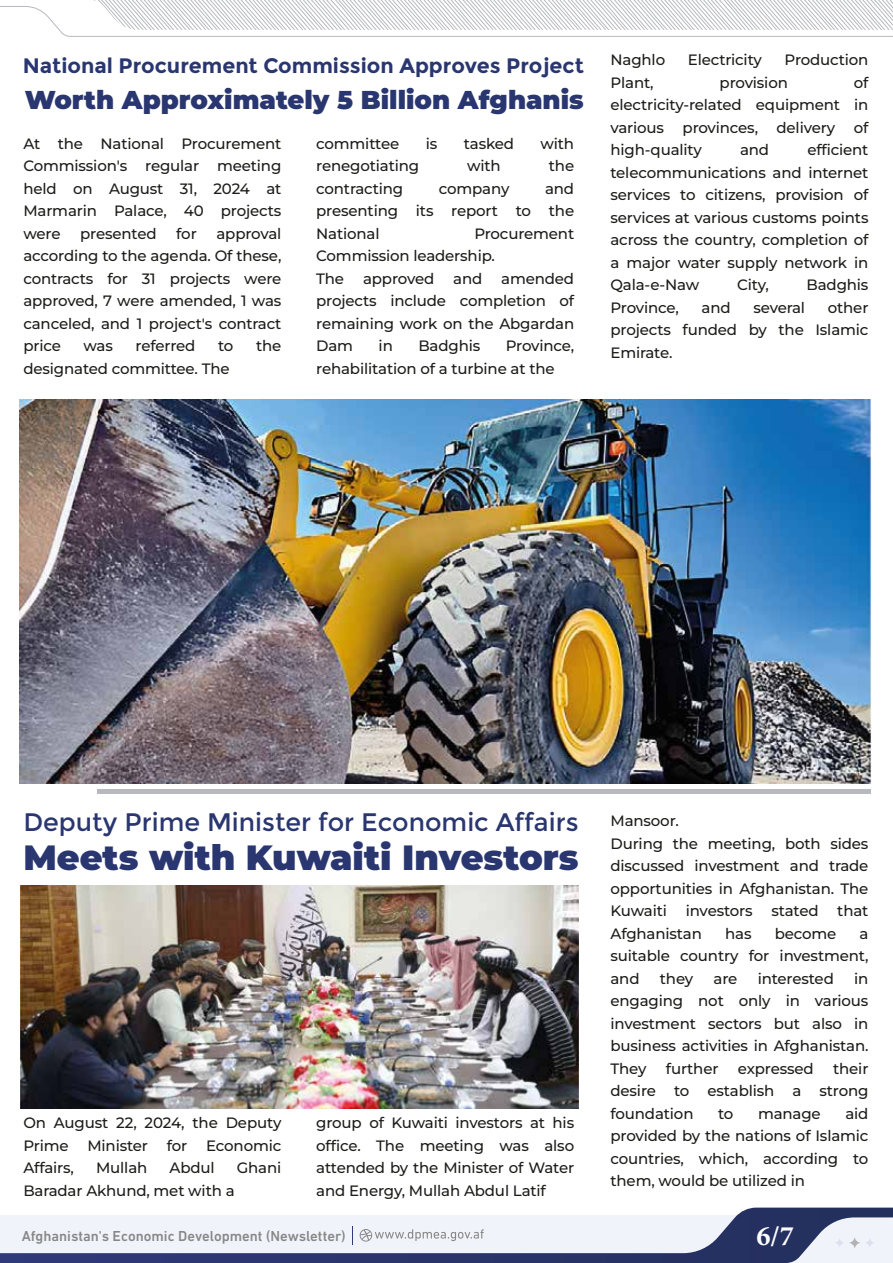
<style>
.page{position:relative;width:893px;height:1263px;background:#fff}
.page>*{position:absolute;margin:0;border:0;box-sizing:border-box;transform-origin:0 0}
.t1{font:900 35.1px "Montserrat";color:#293670}
.t2{font:700 33px "Bahij Lotus";color:#fff}
.t3{font:900 25.8px "Montserrat";color:#293670}
.t4{font:25.35px "Montserrat";color:#293670}
.t5{font:700 21px "Montserrat";color:#293670}
.t6{font:500 15px/22.5px "Montserrat";letter-spacing:-.01em;color:#1d1d1b;text-align:justify}
.t7{font:500 14.7px "DIN Next CYR";color:#878787}
</style>
<div class="page">
<img style="left:20px;top:399px;width:852px;height:385px">
<img style="left:21px;top:885px;width:558px;height:223px">
<hr style="left:97px;top:790px;width:774px;height:4px;background:#b8b9bf">
<svg style="left:0;top:1207px;width:893px;height:56px"></svg>
<svg style="left:352px;top:1226px;width:1px;height:18px"></svg>
<svg style="left:360px;top:1229px;width:124px;height:12px"></svg>
<svg style="left:834px;top:1237px;width:11px;height:11px"></svg>
<svg style="left:864px;top:1237px;width:11px;height:11px"></svg>
<svg style="left:848px;top:1236px;width:13px;height:13px"></svg>
<svg style="left:0;top:0;width:893px;height:37px"></svg>
<h3 class="t5" style="left:23px;top:53px;width:563px">National Procurement Commission Approves Project</h3>
<h3 class="t3" style="left:25px;top:80px;width:560px">Worth Approximately 5 Billion Afghanis</h3>
<p class="t6" style="left:23px;top:132px;width:259px">At the National Procurement Commission's regular meeting held on August 31, 2024 at Marmarin Palace, 40 projects were</p>
<p class="t6" style="left:80px;top:222px;width:78px">presented</p>
<p class="t6" style="left:176px;top:222px;width:22px">for</p>
<p class="t6" style="left:23px;top:222px;width:259px;text-indent:193px">approval according to the agenda. Of these, contracts for 31 projects were approved, 7 were amended, 1 was canceled, and 1 project's contract price</p>
<p class="t6" style="left:84px;top:334px;width:31px">was</p>
<p class="t6" style="left:136px;top:334px;width:61px">referred</p>
<p class="t6" style="left:218px;top:334px;width:17px">to</p>
<p class="t6" style="left:256px;top:334px;width:27px">the</p>
<p class="t6" style="left:23px;top:357px;width:208px">designated committee. The</p>
<p class="t6" style="left:316px;top:132px;width:84px">committee</p>
<p class="t6" style="left:426px;top:132px;width:13px">is</p>
<p class="t6" style="left:464px;top:132px;width:52px">tasked</p>
<p class="t6" style="left:541px;top:132px;width:35px">with</p>
<p class="t6" style="left:316px;top:154px;width:104px">renegotiating</p>
<p class="t6" style="left:467px;top:154px;width:35px">with</p>
<p class="t6" style="left:549px;top:154px;width:27px">the</p>
<p class="t6" style="left:316px;top:177px;width:88px">contracting</p>
<p class="t6" style="left:439px;top:177px;width:72px">company</p>
<p class="t6" style="left:316px;top:177px;width:259px;text-indent:229px">and presenting its report to the National</p>
<p class="t6" style="left:316px;top:222px;width:259px;text-align:left;text-indent:158px">Procurement<br>Commission leadership.<br>The</p>
<p class="t6" style="left:316px;top:267px;width:259px;text-indent:185px">amended projects include completion of remaining work on the Abgardan Dam</p>
<p class="t6" style="left:363px;top:267px;width:73px">approved</p>
<p class="t6" style="left:453px;top:267px;width:31px">and</p>
<p class="t6" style="left:316px;top:334px;width:259px;text-indent:190px">Province, rehabilitation of a turbine at the</p>
<p class="t6" style="left:379px;top:334px;width:16px">in</p>
<p class="t6" style="left:418px;top:334px;width:63px">Badghis</p>
<p class="t6" style="left:610px;top:48px;width:56px">Naghlo</p>
<p class="t6" style="left:688px;top:48px;width:76px">Electricity</p>
<p class="t6" style="left:785px;top:48px;width:85px">Production</p>
<p class="t6" style="left:610px;top:70px;width:45px">Plant,</p>
<p class="t6" style="left:720px;top:70px;width:70px">provision</p>
<p class="t6" style="left:610px;top:70px;width:259px;text-indent:243px">of electricity-related equipment in various provinces, delivery of high-quality</p>
<p class="t6" style="left:610px;top:138px;width:259px;text-indent:197px">efficient telecommunications and internet services to citizens, provision of services at various customs points across the country, completion of a major water supply network in Qala-e-Naw</p>
<p class="t6" style="left:740px;top:138px;width:31px">and</p>
<p class="t6" style="left:737px;top:273px;width:33px">City,</p>
<p class="t6" style="left:806px;top:273px;width:63px">Badghis</p>
<p class="t6" style="left:610px;top:295px;width:70px">Province,</p>
<p class="t6" style="left:702px;top:295px;width:31px">and</p>
<p class="t6" style="left:753px;top:295px;width:53px">several</p>
<p class="t6" style="left:610px;top:295px;width:259px;text-indent:217px">other projects funded by the Islamic Emirate.</p>
<h3 class="t4" style="left:23px;top:808px;width:557px">Deputy Prime Minister for Economic Affairs</h3>
<h1 class="t1" style="left:23px;top:831px;width:557px">Meets with Kuwaiti Investors</h1>
<p class="t6" style="left:23px;top:1111px;width:259px">On August 22, 2024, the Deputy<br>Prime</p>
<p class="t6" style="left:87px;top:1133px;width:62px">Minister</p>
<p class="t6" style="left:167px;top:1133px;width:22px">for</p>
<p class="t6" style="left:206px;top:1133px;width:77px">Economic</p>
<p class="t6" style="left:23px;top:1156px;width:52px">Affairs,</p>
<p class="t6" style="left:96px;top:1156px;width:53px">Mullah</p>
<p class="t6" style="left:169px;top:1156px;width:47px">Abdul</p>
<p class="t6" style="left:237px;top:1156px;width:46px">Ghani</p>
<p class="t6" style="left:23px;top:1178px;width:213px">Baradar Akhund, met with a</p>
<p class="t6" style="left:316px;top:1111px;width:259px">group of Kuwaiti investors at his office. The meeting was also attended by the Minister of Water and Energy, Mullah Abdul Latif</p>
<p class="t6" style="left:610px;top:809px;width:259px;text-align:left">Mansoor.<br>During the meeting, both sides discussed investment and trade opportunities in Afghanistan. The<br>Kuwaiti investors stated that<br>Afghanistan</p>
<p class="t6" style="left:725px;top:921px;width:28px">has</p>
<p class="t6" style="left:775px;top:921px;width:63px">become</p>
<p class="t6" style="left:610px;top:921px;width:259px;text-indent:249px">a suitable country for investment, and</p>
<p class="t6" style="left:610px;top:966px;width:259px;text-indent:244px">in engaging not only in various investment sectors but also in business activities in Afghanistan.<br>They</p>
<p class="t6" style="left:660px;top:966px;width:35px">they</p>
<p class="t6" style="left:714px;top:966px;width:25px">are</p>
<p class="t6" style="left:758px;top:966px;width:78px">interested</p>
<p class="t6" style="left:610px;top:1056px;width:259px;text-indent:223px">their desire to establish a strong foundation</p>
<p class="t6" style="left:666px;top:1056px;width:54px">further</p>
<p class="t6" style="left:738px;top:1056px;width:77px">expressed</p>
<p class="t6" style="left:610px;top:1101px;width:259px;text-indent:235px">aid provided by the nations of Islamic countries, which, according to them, would be utilized in</p>
<p class="t6" style="left:718px;top:1101px;width:17px">to</p>
<p class="t6" style="left:758px;top:1101px;width:64px">manage</p>
<p class="t7" style="left:22px;top:1227px;width:325px">Afghanistan's Economic Development (Newsletter)</p>
<h2 class="t2" style="left:757px;top:1214px;width:39px">6/7</h2>
</div>
